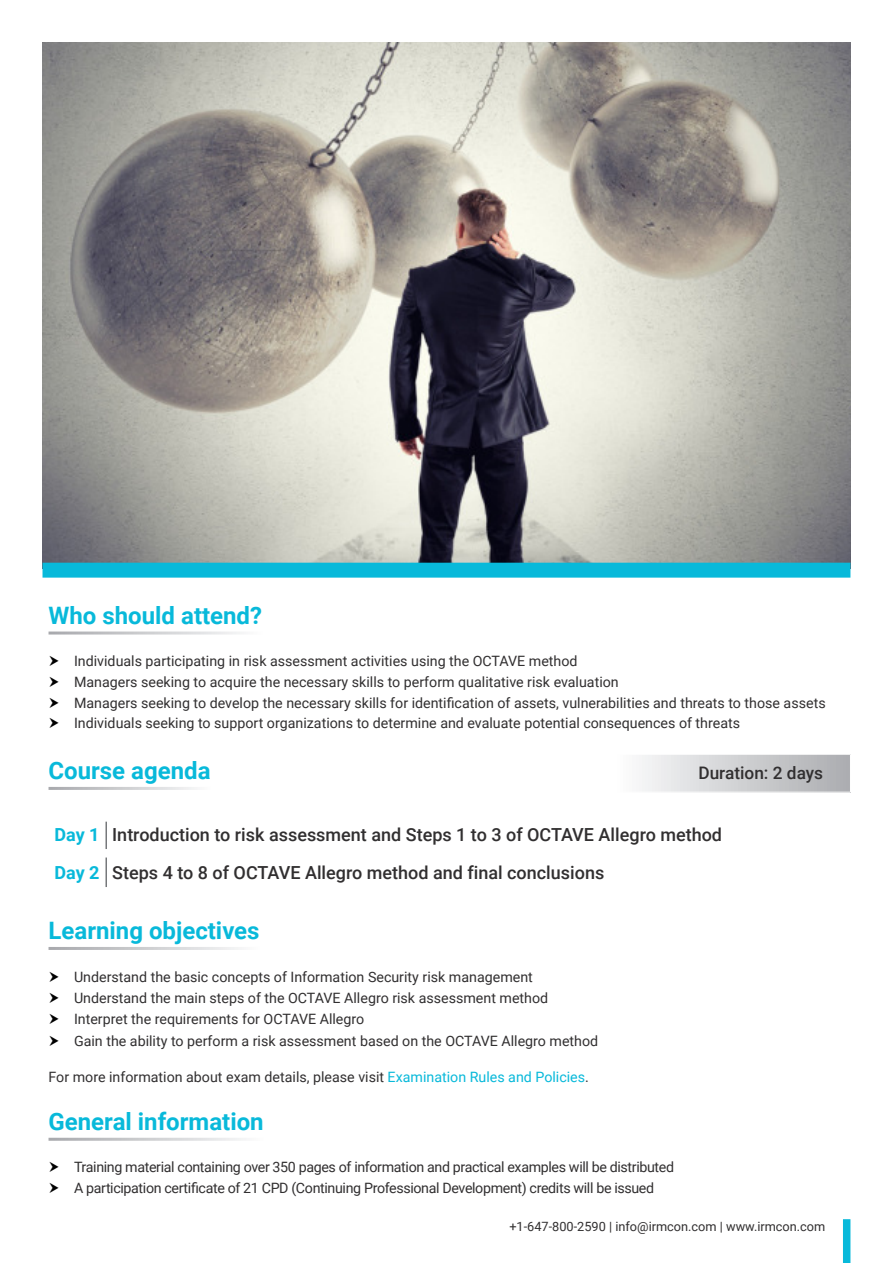
<style>
.page{position:relative;width:893px;height:1263px;background:#fff}
.page>*{position:absolute;margin:0;border:0;box-sizing:border-box;transform-origin:0 0}
.t1{font:700 24px "Roboto";color:#08b9da}
.t2{font:500 18px/38px "Roboto";color:#312f30}
.t3{font:500 17.25px "Roboto";color:#312f30}
.t4{font:14.25px/20.7px "Roboto";color:#312f30}
.t5{font:14.25px/20.7px "Roboto";letter-spacing:-.025em;color:#312f30}
.t6{font:12.75px "Roboto";color:#312f30}
.s1{font-weight:700;color:#08b9da}
.s2{color:#08b9da}
</style>
<div class="page">
<img style="left:43px;top:43px;width:807px;height:520px">
<div style="left:43px;top:563px;width:807px;height:15px;background:#08b9da"></div>
<svg style="left:642px;top:755px;width:208px;height:37px;background:#cfcfd2"></svg>
<hr style="left:105px;top:822px;width:2px;height:27px;background:#76787b">
<hr style="left:105px;top:857px;width:2px;height:30px;background:#76787b">
<div style="left:843px;top:1219px;width:7px;height:44px;background:#08b9da"></div>
<h1 class="t1" style="left:49px;top:606px;width:215px">Who should attend?</h1>
<p class="t4" style="left:74px;top:652px;width:753px">Individuals participating in risk assessment activities using the OCTAVE method<br>Managers seeking to acquire the necessary skills to perform qualitative risk evaluation<br>Managers seeking to develop the necessary skills for identification of assets, vulnerabilities and threats to those assets Individuals seeking to support organizations to determine and evaluate potential consequences of threats</p>
<h1 class="t1" style="left:49px;top:761px;width:164px">Course agenda</h1>
<p class="t3" style="left:698px;top:765px;width:126px">Duration: 2 days</p>
<p class="t2" style="left:55px;top:817px;width:669px"><span class="s1">Day 1</span> Introduction to risk assessment and Steps 1 to 3 of OCTAVE Allegro method<br><span class="s1">Day 2</span> Steps 4 to 8 of OCTAVE Allegro method and final conclusions</p>
<h1 class="t1" style="left:49px;top:921px;width:213px">Learning objectives</h1>
<p class="t4" style="left:74px;top:967px;width:526px;line-height:21.3px">Understand the basic concepts of Information Security risk management Understand the main steps of the OCTAVE Allegro risk assessment method Interpret the requirements for OCTAVE Allegro<br>Gain the ability to perform a risk assessment based on the OCTAVE Allegro method</p>
<p class="t4" style="left:49px;top:1068px;width:542px">For more information about exam details, please visit <span class="s2">Examination Rules and Policies</span>.</p>
<h1 class="t1" style="left:49px;top:1112px;width:217px">General information</h1>
<p class="t5" style="left:74px;top:1156px;width:602px">Training material containing over 350 pages of information and practical examples will be distributed<br>A participation certificate of 21 CPD (Continuing Professional Development) credits will be issued</p>
<p class="t6" style="left:509px;top:1218px;width:318px">+1-647-800-2590 | info@irmcon.com | www.irmcon.com</p>
</div>
